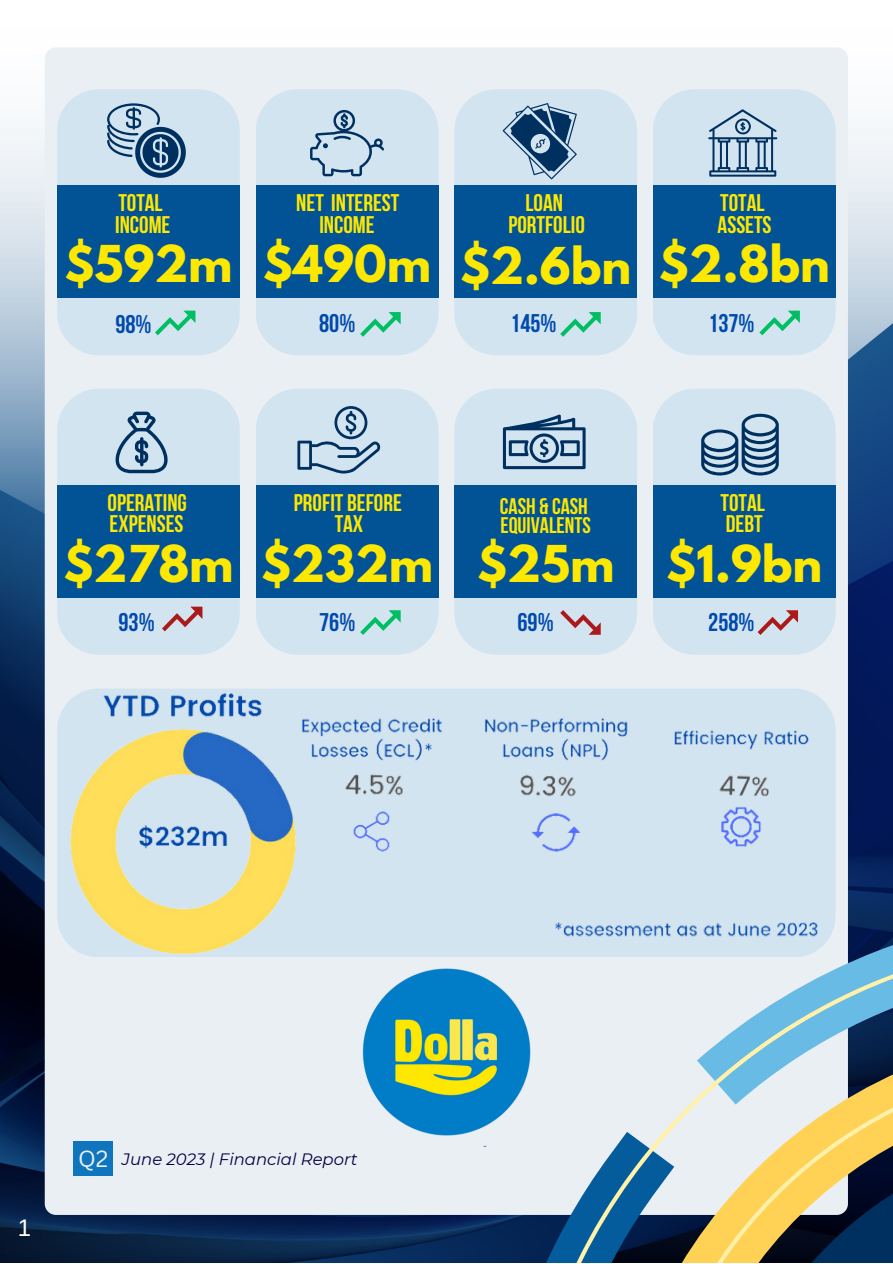
<style>
.page{position:relative;width:893px;height:1264px;background:#fff}
.page>*{position:absolute;margin:0;border:0;box-sizing:border-box;transform-origin:0 0}
.t1{font:700 45px "League Spartan";color:#fde801}
.t2{font:700 25.5px "Bebas Neue";color:#004aad}
.t3{font:700 24px "Bebas Neue";color:#fde801}
.t4{font:24px "Arimo";color:#fffffe}
.t5{font:22.65px "Canva Sans";color:#eaeff4}
.t6{font:700 22.5px "Bebas Neue";color:#fde801}
.t7{font:18px "Canva Sans";color:#eaeff4}
.t8{font:italic 16.5px "Montserrat";color:#020043}
</style>
<div class="page">
<img style="left:0;top:48px;width:892px;height:1214px">
<div style="left:45px;top:47px;width:802px;height:1167px;background:#eaeff4;border-radius:11px"></div>
<svg style="left:864px;top:915px;width:28px;height:28px"></svg>
<svg style="left:496px;top:1214px;width:28px;height:48px"></svg>
<svg style="left:524px;top:943px;width:368px;height:319px"></svg>
<img style="left:362px;top:957px;width:211px;height:190px">
<div style="left:57px;top:89px;width:183px;height:266px;background:#d3e4f1;border-radius:42px"></div>
<div style="left:57px;top:185px;width:183px;height:113px;background:#025396"></div>
<div style="left:256px;top:89px;width:182px;height:266px;background:#d3e4f1;border-radius:42px"></div>
<div style="left:256px;top:185px;width:182px;height:113px;background:#025396"></div>
<div style="left:454px;top:89px;width:183px;height:266px;background:#d3e4f1;border-radius:42px"></div>
<div style="left:454px;top:185px;width:183px;height:113px;background:#025396"></div>
<div style="left:652px;top:89px;width:183px;height:266px;background:#d3e4f1;border-radius:42px"></div>
<div style="left:652px;top:185px;width:183px;height:113px;background:#025396"></div>
<div style="left:57px;top:389px;width:183px;height:265px;background:#d3e4f1;border-radius:42px"></div>
<div style="left:57px;top:485px;width:183px;height:112px;background:#025396"></div>
<div style="left:256px;top:389px;width:182px;height:265px;background:#d3e4f1;border-radius:42px"></div>
<div style="left:256px;top:485px;width:182px;height:112px;background:#025396"></div>
<div style="left:454px;top:389px;width:183px;height:265px;background:#d3e4f1;border-radius:42px"></div>
<div style="left:454px;top:485px;width:183px;height:112px;background:#025396"></div>
<div style="left:652px;top:389px;width:183px;height:265px;background:#d3e4f1;border-radius:42px"></div>
<div style="left:652px;top:485px;width:183px;height:112px;background:#025396"></div>
<svg style="left:503px;top:414px;width:82px;height:55px"></svg>
<svg style="left:310px;top:110px;width:74px;height:66px"></svg>
<svg style="left:107px;top:103px;width:79px;height:75px"></svg>
<svg style="left:297px;top:406px;width:83px;height:67px"></svg>
<svg style="left:502px;top:103px;width:75px;height:76px"></svg>
<svg style="left:708px;top:109px;width:69px;height:68px"></svg>
<svg style="left:115px;top:411px;width:53px;height:62px"></svg>
<svg style="left:701px;top:414px;width:77px;height:61px"></svg>
<div style="left:73px;top:1140px;width:40px;height:35px;background:#0f75bd"></div>
<svg style="left:155px;top:310px;width:40px;height:25px"></svg>
<svg style="left:360px;top:312px;width:40px;height:25px"></svg>
<svg style="left:560px;top:312px;width:40px;height:25px"></svg>
<svg style="left:759px;top:310px;width:40px;height:25px"></svg>
<svg style="left:388px;top:610px;width:12px;height:1px"></svg>
<svg style="left:162px;top:606px;width:40px;height:25px"></svg>
<svg style="left:786px;top:610px;width:12px;height:1px"></svg>
<img style="left:64px;top:688px;width:243px;height:269px">
<img style="left:297px;top:611px;width:567px;height:345px">
<p class="t3" style="left:118px;top:193px;width:46px">TOTAL</p>
<p class="t3" style="left:115px;top:215px;width:57px">INCOME</p>
<p class="t3" style="left:296px;top:193px;width:105px">NET INTEREST</p>
<p class="t3" style="left:319px;top:215px;width:57px">INCOME</p>
<p class="t3" style="left:525px;top:193px;width:39px">LOAN</p>
<p class="t3" style="left:508px;top:215px;width:78px">PORTFOLIO</p>
<p class="t3" style="left:720px;top:193px;width:46px">TOTAL</p>
<p class="t3" style="left:717px;top:215px;width:55px">ASSETS</p>
<p class="t1" style="left:64px;top:241px;width:170px">$592m</p>
<p class="t1" style="left:263px;top:241px;width:170px">$490m</p>
<p class="t1" style="left:460px;top:243px;width:173px">$2.6bn</p>
<p class="t1" style="left:658px;top:241px;width:173px">$2.8bn</p>
<p class="t2" style="left:115px;top:314px;width:38px">98%</p>
<p class="t2" style="left:319px;top:312px;width:38px">80%</p>
<p class="t2" style="left:510px;top:312px;width:48px">145%</p>
<p class="t2" style="left:708px;top:312px;width:48px">137%</p>
<p class="t3" style="left:107px;top:493px;width:81px">OPERATING</p>
<p class="t3" style="left:110px;top:514px;width:75px">EXPENSES</p>
<p class="t3" style="left:294px;top:493px;width:109px">PROFIT BEFORE</p>
<p class="t3" style="left:334px;top:514px;width:30px">TAX</p>
<p class="t6" style="left:500px;top:497px;width:89px">CASH &amp; CASH</p>
<p class="t6" style="left:500px;top:516px;width:92px">EQUIVALENTS</p>
<p class="t3" style="left:720px;top:493px;width:46px">TOTAL</p>
<p class="t3" style="left:725px;top:514px;width:38px">DEBT</p>
<p class="t1" style="left:63px;top:541px;width:172px">$278m</p>
<p class="t1" style="left:261px;top:541px;width:174px">$232m</p>
<p class="t1" style="left:477px;top:541px;width:139px">$25m</p>
<p class="t1" style="left:666px;top:541px;width:157px">$1.9bn</p>
<p class="t2" style="left:118px;top:612px;width:38px">93%</p>
<p class="t2" style="left:319px;top:612px;width:38px">76%</p>
<p class="t2" style="left:517px;top:612px;width:38px">69%</p>
<p class="t2" style="left:708px;top:612px;width:48px">258%</p>
<p class="t4" style="left:18px;top:1214px;width:15px">1</p>
<p class="t5" style="left:78px;top:1142px;width:32px">Q2</p>
<p class="t8" style="left:122px;top:1148px;width:237px">June 2023 | Financial Report</p>
<p class="t7" style="left:77px;top:1149px;width:25px">Q2</p>
</div>
